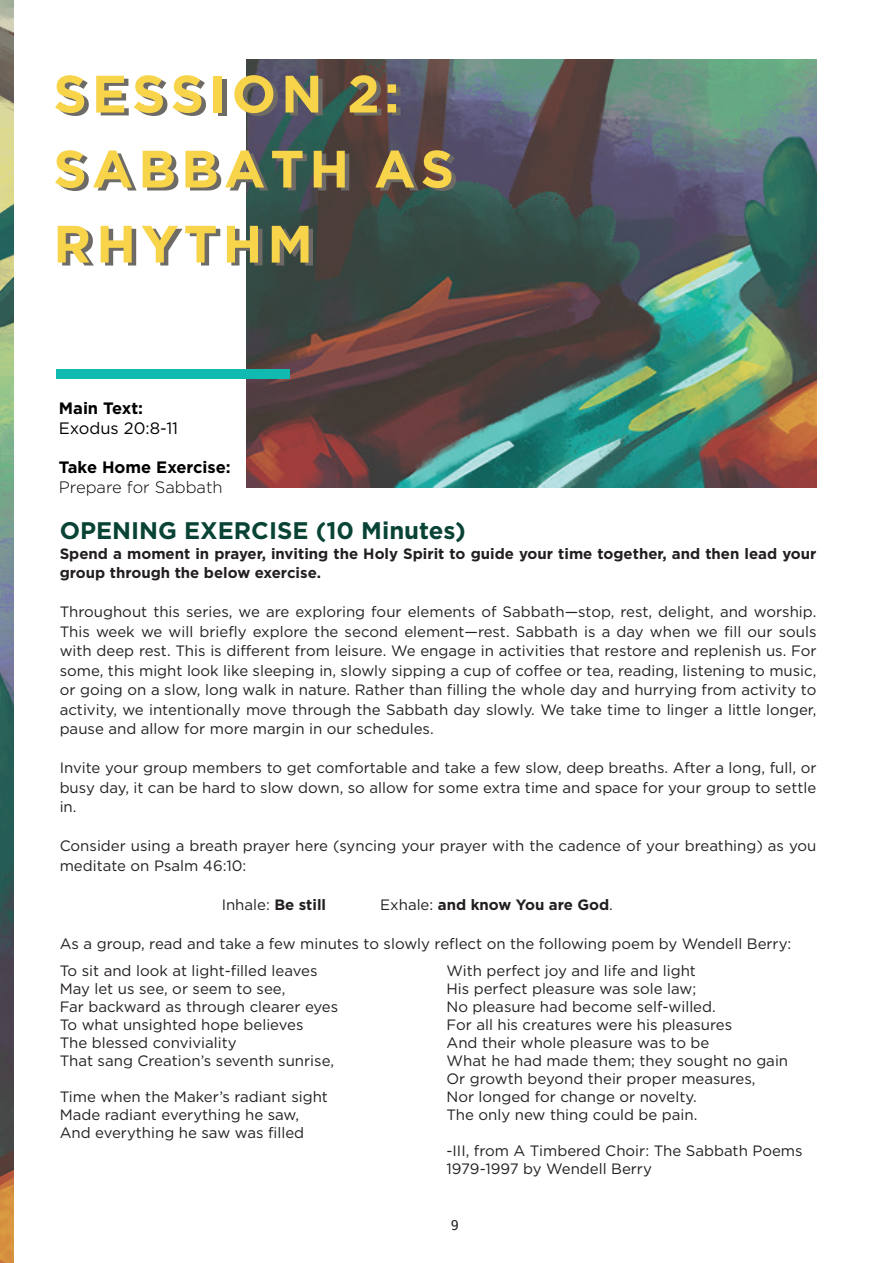
<style>
.page{position:relative;width:893px;height:1263px;background:#fff}
.page>*{position:absolute;margin:0;border:0;box-sizing:border-box;transform-origin:0 0}
.t1{font:700 52.5px/75px "Gotham";letter-spacing:.095em;color:#f7d44a}
.t2{font:700 24px "Gotham";color:#084336}
.t3{font:700 16.5px "Gotham";color:#000}
.t4{font:300 16.5px "Gotham";color:#000}
.t5{font:16.5px "Gotham";color:#000}
.t6{font:15px/18px "Gotham";color:#231f20}
.t7{font:700 15px/19.5px "Gotham";color:#231f20}
.t8{font:13.5px "Hack";color:#231f20}
.s1{font-weight:700}
.s2{font-weight:400}
</style>
<div class="page">
<img style="left:246px;top:60px;width:570px;height:427px">
<div style="left:57px;top:369px;width:233px;height:10px;background:#10bab1"></div>
<img style="left:0;top:0;width:14px;height:1263px">
<h1 class="t1" style="left:53px;top:55px;width:402px">SESSION 2:<br>SABBATH AS<br>RHYTHM</h1>
<p class="t3" style="left:59px;top:398px;width:86px">Main Text:</p>
<p class="t5" style="left:59px;top:419px;width:121px">Exodus 20:8-11</p>
<p class="t3" style="left:59px;top:458px;width:173px">Take Home Exercise:</p>
<p class="t4" style="left:59px;top:478px;width:165px">Prepare for Sabbath</p>
<h2 class="t2" style="left:60px;top:517px;width:408px">OPENING EXERCISE (10 Minutes)</h2>
<p class="t7" style="left:60px;top:543px;width:758px">Spend a moment in prayer, inviting the Holy Spirit to guide your time together, and then lead your group through the below exercise.</p>
<p class="t6" style="left:60px;top:602px;width:758px;line-height:19.5px;text-align:justify">Throughout this series, we are exploring four elements of Sabbath—stop, rest, delight, and worship.<br>This week we will briefly explore the second element—rest. Sabbath is a day when we fill our souls with deep rest. This is different from leisure. We engage in activities that restore and replenish us. For some, this might look like sleeping in, slowly sipping a cup of coffee or tea, reading, listening to music, or going on a slow, long walk in nature. Rather than filling the whole day and hurrying from activity to activity, we intentionally move through the Sabbath day slowly. We take time to linger a little longer, pause and allow for more margin in our schedules.</p>
<p class="t6" style="left:60px;top:758px;width:758px;line-height:19.5px;text-align:justify">Invite your group members to get comfortable and take a few slow, deep breaths. After a long, full, or busy day, it can be hard to slow down, so allow for some extra time and space for your group to settle in.</p>
<p class="t6" style="left:60px;top:836px;width:758px;line-height:19.5px">Consider using a breath prayer here (syncing your prayer with the cadence of your breathing) as you meditate on Psalm 46:10:</p>
<p class="t6" style="left:222px;top:895px;width:106px">Inhale: <span class="s1">Be still</span></p>
<p class="t7" style="left:380px;top:894px;width:234px"><span class="s2">Exhale:</span> and know You are God<span class="s2">.</span></p>
<p class="t6" style="left:60px;top:934px;width:733px">As a group, read and take a few minutes to slowly reflect on the following poem by Wendell Berry:</p>
<p class="t6" style="left:60px;top:961px;width:280px">To sit and look at light-filled leaves May let us see, or seem to see,<br>Far backward as through clearer eyes To what unsighted hope believes<br>The blessed conviviality<br>That sang Creation’s seventh sunrise,</p>
<p class="t6" style="left:60px;top:1087px;width:270px">Time when the Maker’s radiant sight<br>Made radiant everything he saw,<br>And everything he saw was filled</p>
<p class="t6" style="left:446px;top:961px;width:343px">With perfect joy and life and light<br>His perfect pleasure was sole law;<br>No pleasure had become self-willed.<br>For all his creatures were his pleasures<br>And their whole pleasure was to be<br>What he had made them; they sought no gain Or growth beyond their proper measures,<br>Nor longed for change or novelty.<br>The only new thing could be pain.</p>
<p class="t6" style="left:446px;top:1141px;width:358px">-III, from A Timbered Choir: The Sabbath Poems<br>1979-1997 by Wendell Berry</p>
<p class="t8" style="left:451px;top:1216px;width:10px">9</p>
</div>
